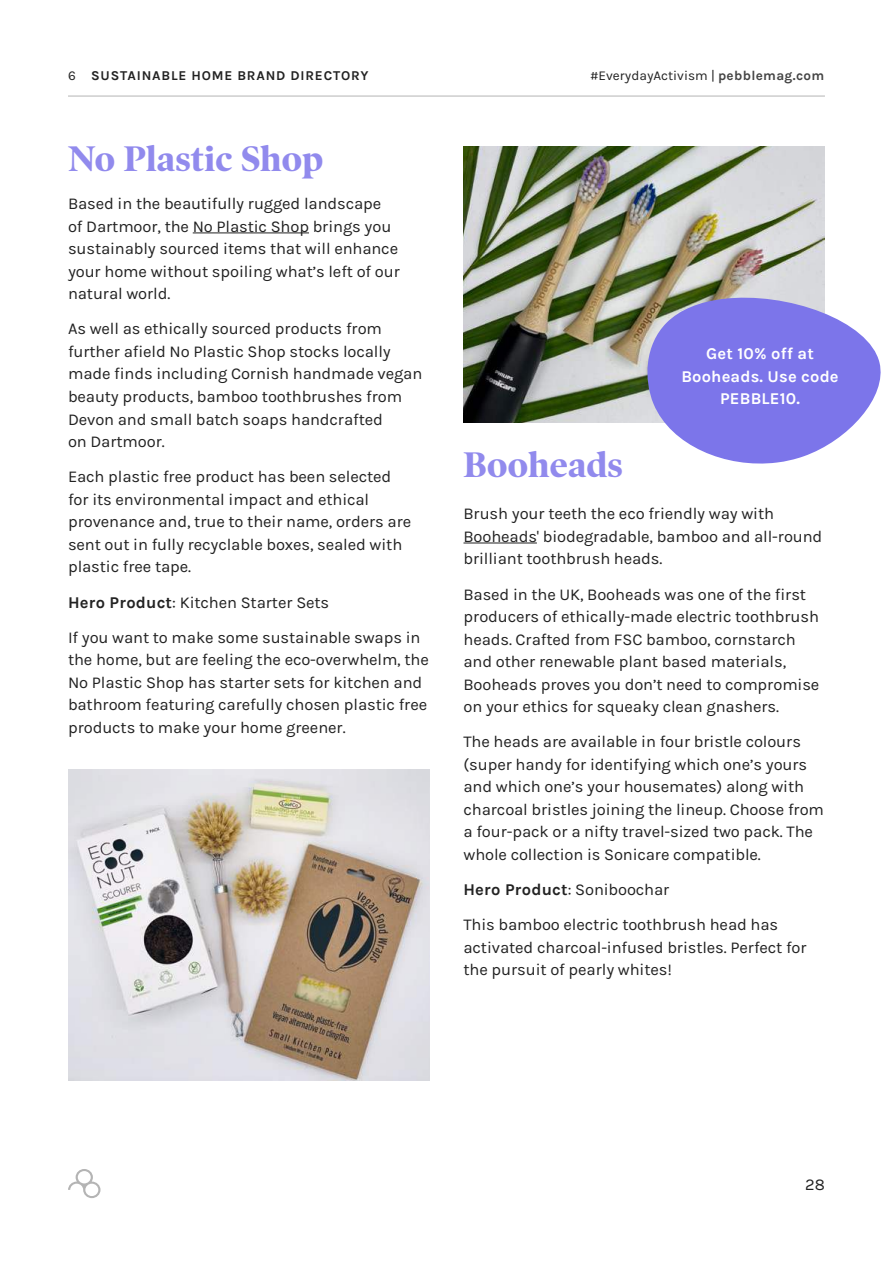
<style>
.page{position:relative;width:893px;height:1263px;background:#fff}
.page>*{position:absolute;margin:0;border:0;box-sizing:border-box;transform-origin:0 0}
.t1{font:700 36px "Poynter OS Disp";letter-spacing:.01em;color:#918aed}
.t2{font:16.5px/22.5px "Karla";letter-spacing:-.01em;color:#222}
.t3{font:700 16.5px/22.5px "Karla";letter-spacing:.01em;color:#fff;text-align:center}
.t4{font:13.5px "Karla";color:#222}
.t5{font:700 13.5px "Karla";letter-spacing:.06em;color:#222}
.s1{font-weight:400}
.s2{font-weight:700}
.s3{font-weight:700;color:#444}
</style>
<div class="page">
<svg style="left:68px;top:1169px;width:32px;height:29px"></svg>
<hr style="left:68px;top:96px;width:757px;height:1px;background:#b4b4b4">
<img style="left:463px;top:146px;width:362px;height:277px">
<hr style="left:193px;top:232px;width:116px;height:1px;background:#222">
<hr style="left:463px;top:543px;width:74px;height:1px;background:#222">
<svg style="left:643px;top:291px;width:238px;height:173px"></svg>
<img style="left:68px;top:770px;width:361px;height:310px">
<p class="t5" style="left:68px;top:71px;width:302px"><span class="s1">6</span> SUSTAINABLE HOME BRAND DIRECTORY</p>
<h1 class="t1" style="left:68px;top:144px;width:257px">No Plastic Shop</h1>
<p class="t2" style="left:68px;top:193px;width:333px">Based in the beautifully rugged landscape of Dartmoor, the No Plastic Shop brings you sustainably sourced items that will enhance your home without spoiling what’s left of our natural world.</p>
<p class="t2" style="left:68px;top:318px;width:356px">As well as ethically sourced products from further afield No Plastic Shop stocks locally made finds including Cornish handmade vegan beauty products, bamboo toothbrushes from Devon and small batch soaps handcrafted<br>on Dartmoor.</p>
<p class="t2" style="left:68px;top:466px;width:345px">Each plastic free product has been selected for its environmental impact and ethical provenance and, true to their name, orders are sent out in fully recyclable boxes, sealed with plastic free tape.</p>
<p class="t2" style="left:68px;top:585px;width:354px;line-height:35.2px"><span class="s2">Hero Product</span>: Kitchen Starter Sets<br>If you want to make some sustainable swaps in</p>
<p class="t2" style="left:68px;top:649px;width:362px">the home, but are feeling the eco-overwhelm, the No Plastic Shop has starter sets for kitchen and bathroom featuring carefully chosen plastic free products to make your home greener.</p>
<p class="t4" style="left:590px;top:70px;width:236px">#EverydayActivism | <span class="s3">pebblemag.com</span></p>
<h1 class="t1" style="left:463px;top:451px;width:161px">Booheads</h1>
<p class="t3" style="left:681px;top:344px;width:159px">Get 10% off at<br>Booheads. Use code<br>PEBBLE10.</p>
<p class="t2" style="left:463px;top:503px;width:360px">Brush your teeth the eco friendly way with<br>Booheads' biodegradable, bamboo and all-round brilliant toothbrush heads.</p>
<p class="t2" style="left:463px;top:583px;width:357px">Based in the UK, Booheads was one of the first producers of ethically-made electric toothbrush heads. Crafted from FSC bamboo, cornstarch and other renewable plant based materials, Booheads proves you don’t need to compromise on your ethics for squeaky clean gnashers.</p>
<p class="t2" style="left:463px;top:732px;width:362px">The heads are available in four bristle colours (super handy for identifying which one’s yours and which one’s your housemates) along with charcoal bristles joining the lineup. Choose from a four-pack or a nifty travel-sized two pack. The whole collection is Sonicare compatible.</p>
<p class="t2" style="left:463px;top:872px;width:316px;line-height:35.2px"><span class="s2">Hero Product</span>: Soniboochar<br>This bamboo electric toothbrush head has</p>
<p class="t2" style="left:463px;top:936px;width:345px">activated charcoal-infused bristles. Perfect for the pursuit of pearly whites!</p>
<p class="t2" style="left:805px;top:1174px;width:21px">28</p>
</div>
